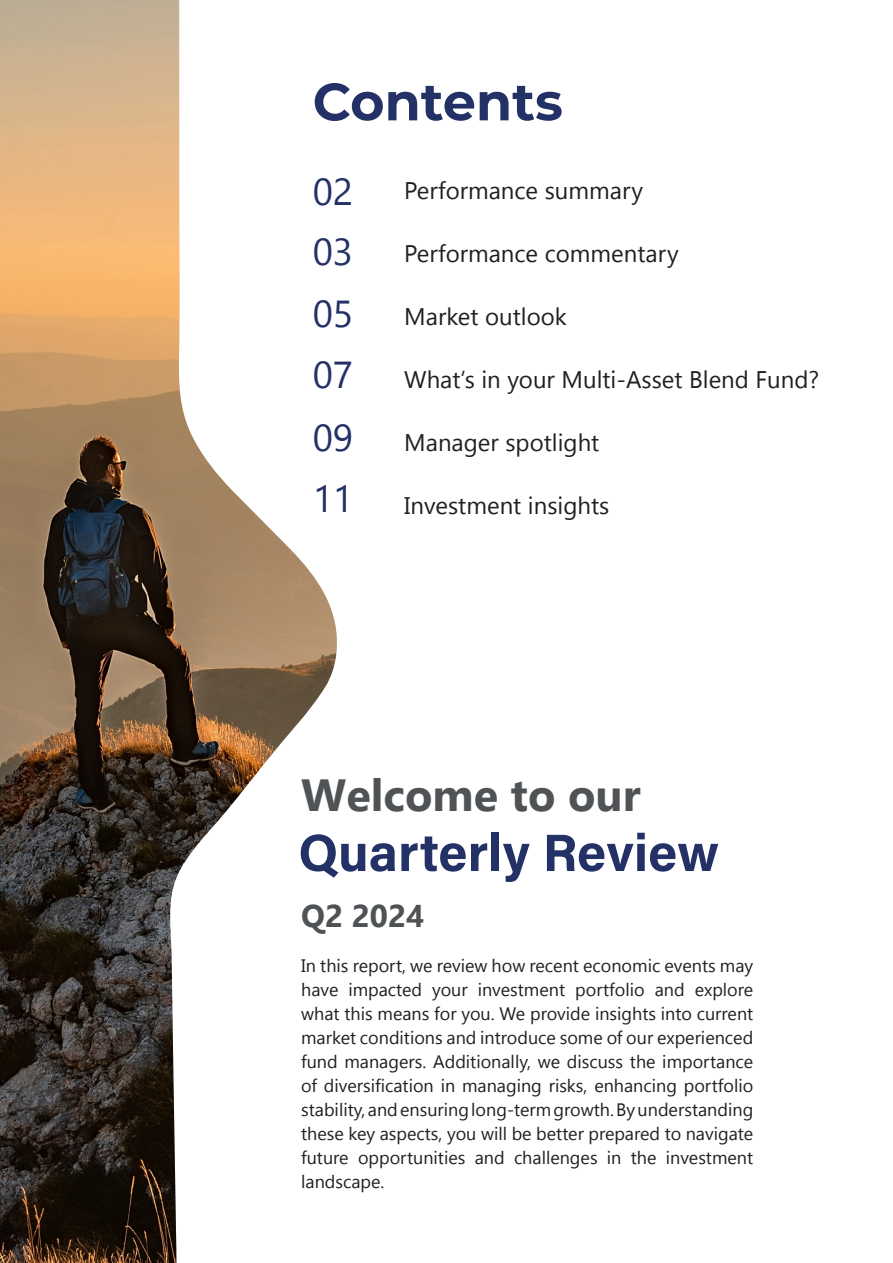
<style>
.page{position:relative;width:893px;height:1263px;background:#fff}
.page>*{position:absolute;margin:0;border:0;box-sizing:border-box;transform-origin:0 0}
._35_Bold_Left{font:52.5px "Acumin Variable Concept";color:#233167}
._35_Bold_Left-2{font:700 52.5px "Montserrat";color:#233167}
._30_Reg_Left{font:700 45px "Gadugi";color:#505355}
._25_Reg_Left{font:37.5px "Gadugi";color:#233167}
._30_reg_Left{font:700 31.5px "Gadugi";color:#505355}
._12_14_Reg_Left{font:24px "Gadugi";color:#231f20}
._11_16_Reg_JU_Left{font:18px/24px "Gadugi";color:#231f20;text-align:justify}
</style>
<div class="page">
<img style="left:0;top:0;width:337px;height:1263px">
<p class="_35_Bold_Left-2" style="left:313px;top:64px;width:252px">Contents</p>
<p class="_25_Reg_Left" style="left:313px;top:169px;width:42px">02</p>
<p class="_25_Reg_Left" style="left:313px;top:229px;width:42px">03</p>
<p class="_25_Reg_Left" style="left:313px;top:291px;width:42px">05</p>
<p class="_25_Reg_Left" style="left:313px;top:352px;width:42px">07</p>
<p class="_25_Reg_Left" style="left:313px;top:415px;width:42px">09</p>
<p class="_25_Reg_Left" style="left:313px;top:477px;width:42px">11</p>
<p class="_12_14_Reg_Left" style="left:404px;top:176px;width:240px">Performance summary</p>
<p class="_12_14_Reg_Left" style="left:404px;top:239px;width:276px">Performance commentary</p>
<p class="_12_14_Reg_Left" style="left:404px;top:302px;width:164px">Market outlook</p>
<p class="_12_14_Reg_Left" style="left:404px;top:365px;width:417px">What’s in your Multi-Asset Blend Fund?</p>
<p class="_12_14_Reg_Left" style="left:404px;top:428px;width:197px">Manager spotlight</p>
<p class="_12_14_Reg_Left" style="left:404px;top:491px;width:207px">Investment insights</p>
<p class="_30_Reg_Left" style="left:301px;top:768px;width:341px">Welcome to our</p>
<p class="_35_Bold_Left" style="left:298px;top:817px;width:423px">Quarterly Review</p>
<p class="_30_reg_Left" style="left:301px;top:897px;width:125px">Q2 2024</p>
<p class="_11_16_Reg_JU_Left" style="left:301px;top:954px;width:454px">In this report, we review how recent economic events may have impacted your investment portfolio and explore what this means for you. We provide insights into current market conditions and introduce some of our experienced fund managers. Additionally, we discuss the importance of diversification in managing risks, enhancing portfolio stability, and ensuring long-term growth. By understanding these key aspects, you will be better prepared to navigate future opportunities and challenges in the investment landscape.</p>
</div>
